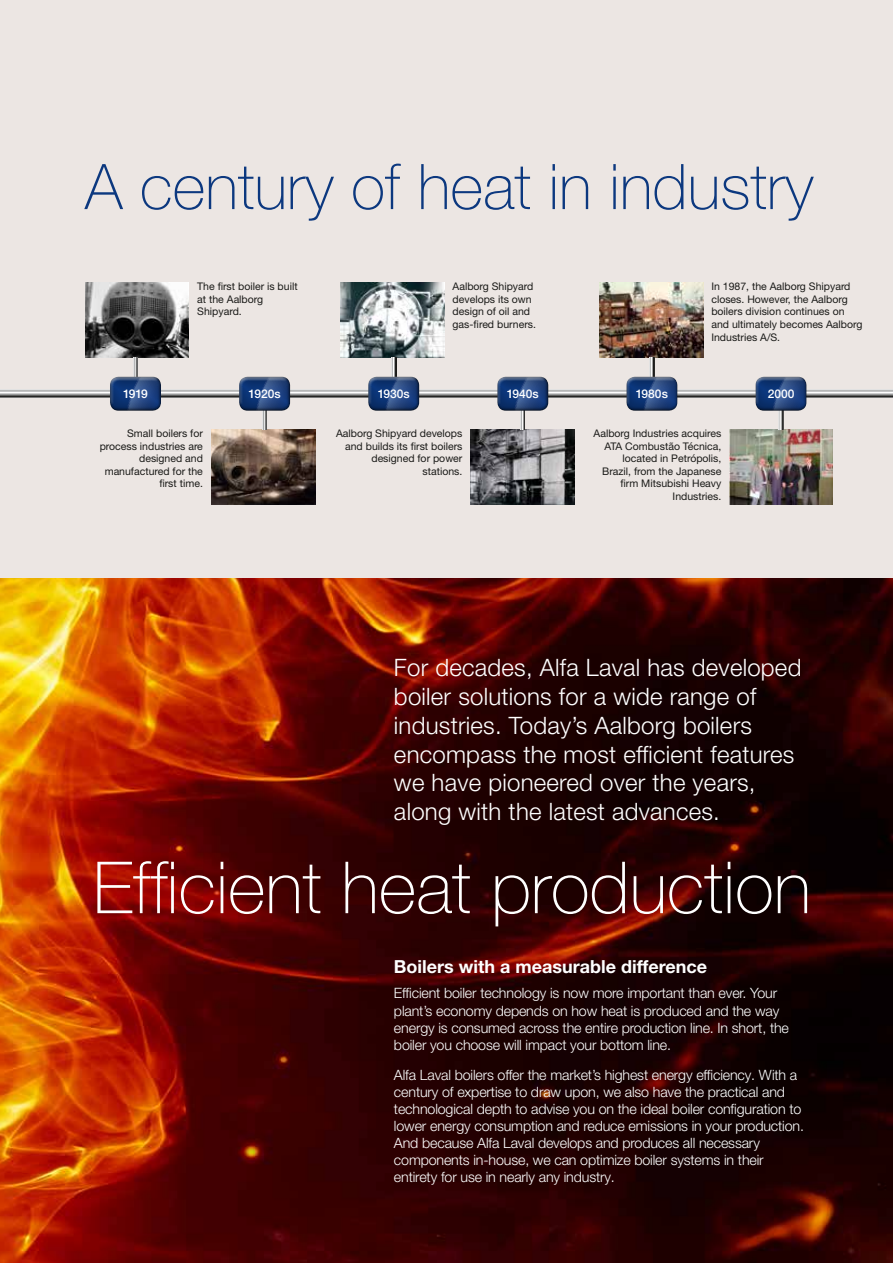
<style>
.page{position:relative;width:893px;height:1263px;background:#fff}
.page>*{position:absolute;margin:0;border:0;box-sizing:border-box;transform-origin:0 0}
.t1{font:100 72px "Helvetica Neue LT Pro";color:#fff}
.t2{font:100 63px "Helvetica Neue LT Pro";color:#0c387f}
.t3{font:300 24px/28.8px "Helvetica Neue LT Pro";letter-spacing:.01em;color:#fff}
.t4{font:700 18px "Helvetica Neue LT Pro";color:#fff}
.t5{font:300 14.25px/17.1px "Helvetica Neue LT Pro";letter-spacing:-.01em;color:#fff}
.t6{font:500 12px "Helvetica Neue LT Std";color:#fff}
.t7{font:10.5px/12.6px "Helvetica Neue LT Pro";color:#1a1a18}
</style>
<div class="page">
<div style="left:0;top:0;width:893px;height:578px;background:#ece6e3"></div>
<img style="left:0;top:578px;width:893px;height:685px">
<img style="left:85px;top:283px;width:104px;height:75px">
<img style="left:599px;top:283px;width:104px;height:75px">
<img style="left:340px;top:283px;width:104px;height:75px">
<img style="left:211px;top:429px;width:104px;height:75px">
<img style="left:729px;top:429px;width:104px;height:75px">
<img style="left:471px;top:429px;width:104px;height:75px">
<svg style="left:0;top:389px;width:893px;height:9px;background:#a3a3a3"></svg>
<svg style="left:134px;top:358px;width:4px;height:17px"></svg>
<svg style="left:392px;top:358px;width:4px;height:17px"></svg>
<svg style="left:650px;top:358px;width:4px;height:17px"></svg>
<svg style="left:779px;top:411px;width:4px;height:18px"></svg>
<svg style="left:521px;top:411px;width:4px;height:18px"></svg>
<svg style="left:263px;top:411px;width:4px;height:18px"></svg>
<div style="left:110px;top:375px;width:54px;height:34px;background:#fff;opacity:.5"></div>
<div style="left:110px;top:378px;width:54px;height:33px;background:#1a1a18;opacity:.15"></div>
<div style="left:239px;top:375px;width:54px;height:34px;background:#fff;opacity:.5"></div>
<div style="left:239px;top:378px;width:54px;height:33px;background:#1a1a18;opacity:.15"></div>
<div style="left:368px;top:375px;width:54px;height:34px;background:#fff;opacity:.5"></div>
<div style="left:368px;top:378px;width:54px;height:33px;background:#1a1a18;opacity:.15"></div>
<div style="left:497px;top:375px;width:54px;height:34px;background:#fff;opacity:.5"></div>
<div style="left:497px;top:378px;width:54px;height:33px;background:#1a1a18;opacity:.15"></div>
<div style="left:626px;top:375px;width:54px;height:34px;background:#fff;opacity:.5"></div>
<div style="left:626px;top:378px;width:54px;height:33px;background:#1a1a18;opacity:.15"></div>
<div style="left:755px;top:375px;width:54px;height:34px;background:#fff;opacity:.5"></div>
<div style="left:755px;top:378px;width:54px;height:33px;background:#1a1a18;opacity:.15"></div>
<h2 class="t2" style="left:85px;top:151px;width:730px">A century of heat in industry</h2>
<p class="t7" style="left:197px;top:280px;width:102px">The first boiler is built at the Aalborg<br>Shipyard.</p>
<p class="t7" style="left:711px;top:280px;width:153px">In 1987, the Aalborg Shipyard closes. However, the Aalborg boilers division continues on and ultimately becomes Aalborg<br>Industries A/S.</p>
<p class="t7" style="left:453px;top:280px;width:85px">Aalborg Shipyard develops its own design of oil and gas-fired burners.</p>
<p class="t6" style="left:123px;top:387px;width:26px">1919</p>
<p class="t6" style="left:249px;top:387px;width:33px">1920s</p>
<p class="t6" style="left:378px;top:387px;width:33px">1930s</p>
<p class="t6" style="left:507px;top:387px;width:33px">1940s</p>
<p class="t6" style="left:636px;top:387px;width:33px">1980s</p>
<p class="t6" style="left:768px;top:387px;width:28px">2000</p>
<p class="t7" style="left:100px;top:427px;width:105px;text-align:right">Small boilers for process industries are designed and manufactured for the first time.</p>
<p class="t7" style="left:594px;top:427px;width:129px;text-align:right">Aalborg Industries acquires<br>ATA Combustão Técnica, located in Petrópolis,<br>Brazil, from the Japanese firm Mitsubishi Heavy<br>Industries.</p>
<p class="t7" style="left:336px;top:427px;width:128px;text-align:right">Aalborg Shipyard develops and builds its first boilers designed for power stations.</p>
<h3 class="t3" style="left:394px;top:653px;width:409px">For decades, Alfa Laval has developed boiler solutions for a wide range of industries. Today’s Aalborg boilers encompass the most efficient features we have pioneered over the years, along with the latest advances.</h3>
<h1 class="t1" style="left:93px;top:846px;width:720px">Efficient heat production</h1>
<p class="t4" style="left:394px;top:955px;width:315px">Boilers with a measurable difference</p>
<p class="t5" style="left:394px;top:984px;width:396px">Efficient boiler technology is now more important than ever. Your plant’s economy depends on how heat is produced and the way energy is consumed across the entire production line. In short, the boiler you choose will impact your bottom line.</p>
<p class="t5" style="left:394px;top:1066px;width:412px">Alfa Laval boilers offer the market’s highest energy efficiency. With a century of expertise to draw upon, we also have the practical and technological depth to advise you on the ideal boiler configuration to lower energy consumption and reduce emissions in your production.<br>And because Alfa Laval develops and produces all necessary components in-house, we can optimize boiler systems in their entirety for use in nearly any industry.</p>
</div>
